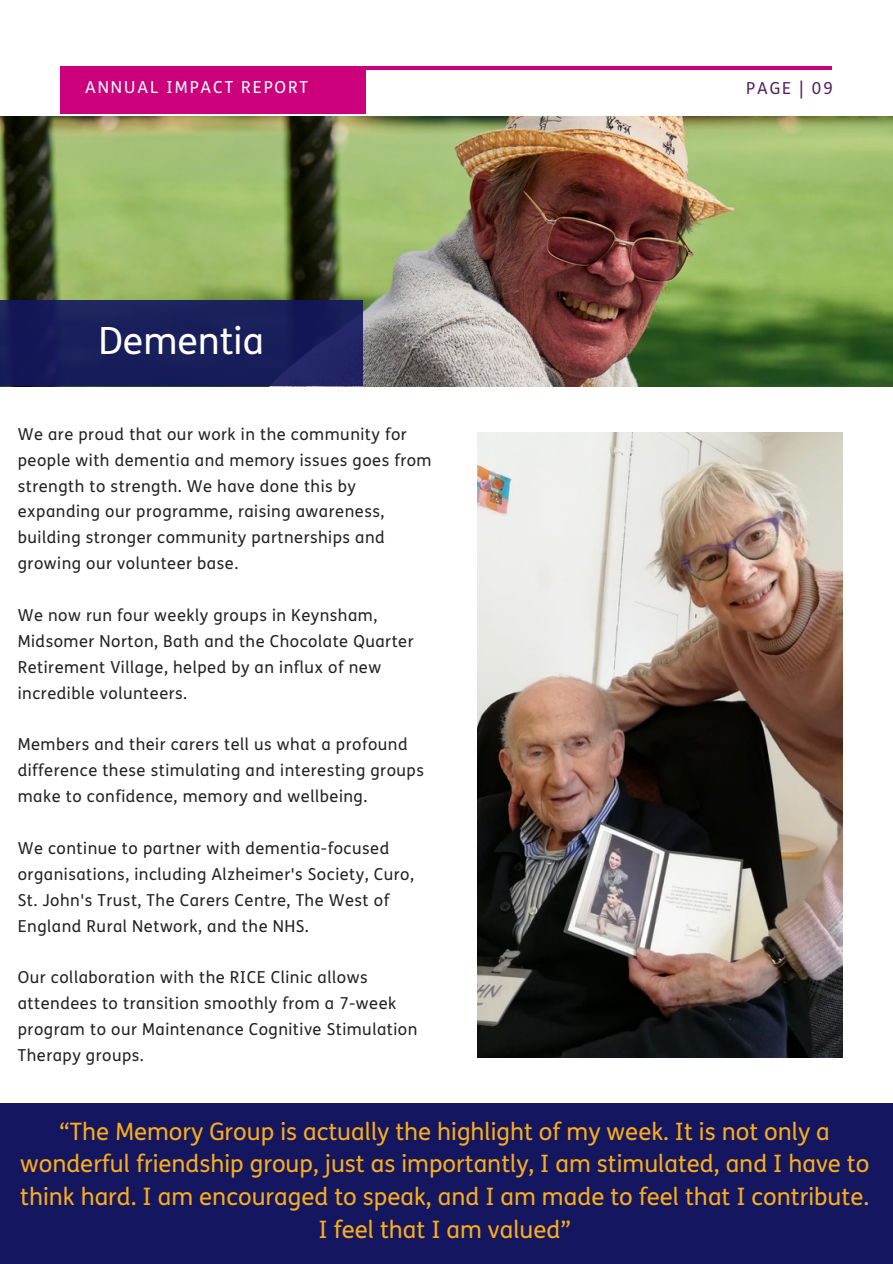
<style>
.page{position:relative;width:893px;height:1264px;background:#fff}
.page>*{position:absolute;margin:0;border:0;box-sizing:border-box;transform-origin:0 0}
.t1{font:37.5px "FS Me";color:#fff}
.t2{font:24px/32.7px "FS Me";color:#fbad18;text-align:center}
.t3{font:16.5px/25.8px "FS Me";letter-spacing:.03em;color:#222}
.t4{font:16.5px "FS Me";letter-spacing:.12em;color:#fff}
.t5{font:16.5px "FS Me";letter-spacing:.12em;color:#55225d}
</style>
<div class="page">
<hr style="left:61px;top:66px;width:770px;height:4px;background:#cb007a">
<div style="left:61px;top:66px;width:304px;height:47px;background:#cb007a"></div>
<img style="left:0;top:116px;width:892px;height:270px">
<div style="left:0;top:1103px;width:892px;height:160px;background:#141760"></div>
<img style="left:477px;top:432px;width:365px;height:625px">
<div style="left:0;top:300px;width:362px;height:86px;background:linear-gradient(to right,#161c57,#1c215f)"></div>
<p class="t4" style="left:85px;top:78px;width:224px">ANNUAL IMPACT REPORT</p>
<p class="t5" style="left:746px;top:79px;width:88px">PAGE | 09</p>
<p class="t1" style="left:98px;top:320px;width:167px">Dementia</p>
<p class="t3" style="left:18px;top:421px;width:415px">We are proud that our work in the community for people with dementia and memory issues goes from strength to strength. We have done this by expanding our programme, raising awareness, building stronger community partnerships and growing our volunteer base.</p>
<p class="t3" style="left:18px;top:602px;width:397px">We now run four weekly groups in Keynsham, Midsomer Norton, Bath and the Chocolate Quarter Retirement Village, helped by an influx of new incredible volunteers.</p>
<p class="t3" style="left:18px;top:732px;width:407px">Members and their carers tell us what a profound difference these stimulating and interesting groups make to confidence, memory and wellbeing.</p>
<p class="t3" style="left:18px;top:835px;width:398px">We continue to partner with dementia-focused organisations, including Alzheimer's Society, Curo, St. John's Trust, The Carers Centre, The West of England Rural Network, and the NHS.</p>
<p class="t3" style="left:18px;top:965px;width:401px">Our collaboration with the RICE Clinic allows attendees to transition smoothly from a 7-week program to our Maintenance Cognitive Stimulation Therapy groups.</p>
<p class="t2" style="left:20px;top:1115px;width:850px">“The Memory Group is actually the highlight of my week. It is not only a wonderful friendship group, just as importantly, I am stimulated, and I have to think hard. I am encouraged to speak, and I am made to feel that I contribute.<br>I feel that I am valued”</p>
</div>
